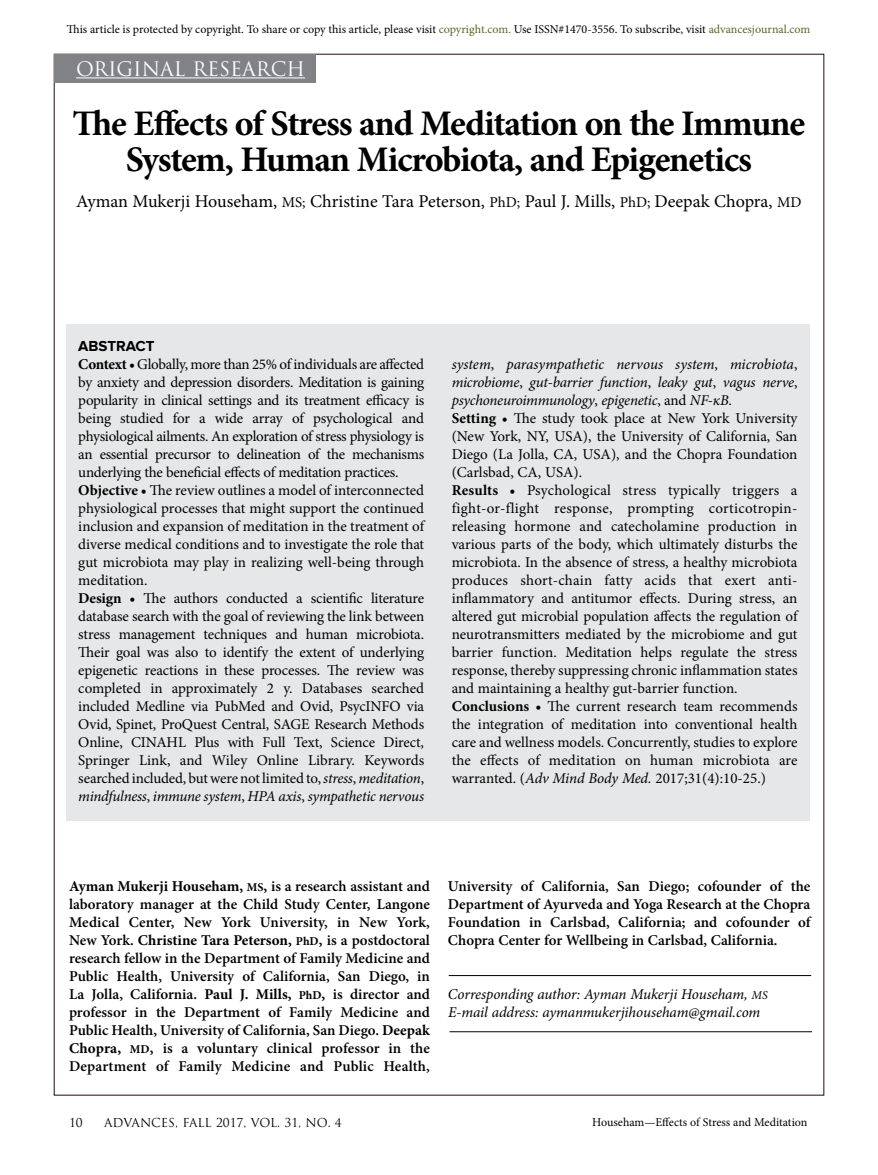
<style>
.page{position:relative;width:878px;height:1175px;background:#fff}
.page>*{position:absolute;margin:0;border:0;box-sizing:border-box;transform-origin:0 0}
.t1{font:700 36px/36px "Minion Pro";letter-spacing:-.03em;color:#000;text-align:center}
.t2{font:19.5px "Trajan Pro";color:#fff}
.t3{font:18px "Minion Pro";letter-spacing:-.005em;color:#000}
.t4{font:15px/18px "Minion Pro";letter-spacing:-.005em;color:#000}
.t5{font:600 15px/18px "Minion Pro";letter-spacing:.005em;color:#000;text-align:justify}
.t6{font:italic 15px/18px "Minion Pro";letter-spacing:-.01em;color:#000}
.t7{font:700 15px "Proxima Nova";color:#000}
.t8{font:12px "Minion Pro";color:#000}
.t9{font:12px "Trajan Pro";color:#000}
.s1{color:#596827}
.s2{font-size:15px}
.s3{font-weight:700}
.s4{font-style:italic}
.s5{font-weight:700;font-size:12px}
.s6{font-size:12px}
</style>
<div class="page">
<div style="left:66px;top:324px;width:743px;height:497px;background:#e6e7e8"></div>
<div style="left:54px;top:54px;width:261px;height:29px;background:#808285"></div>
<hr style="left:76px;top:77px;width:229px;height:1px;background:#fff">
<hr style="left:448px;top:975px;width:363px;height:1px;background:#000">
<hr style="left:449px;top:1031px;width:362px;height:1px;background:#000">
<p class="t8" style="left:67px;top:21px;width:745px">This article is protected by copyright. To share or copy this article, please visit <span class="s1">copyright.com.</span> Use ISSN#1470-3556. To subscribe, visit <span class="s1">advancesjournal.com</span></p>
<h2 class="t2" style="left:76px;top:56px;width:230px">ORIGINAL RESEARCH</h2>
<h1 class="t1" style="left:72px;top:105px;width:734px">The Effects of Stress and Meditation on the Immune<br>System, Human Microbiota, and Epigenetics</h1>
<p class="t3" style="left:76px;top:189px;width:726px">Ayman Mukerji Househam, <span class="s2">MS;</span> Christine Tara Peterson, <span class="s2">PhD;</span> Paul J. Mills, <span class="s2">PhD;</span> Deepak Chopra, <span class="s2">MD</span></p>
<p class="t7" style="left:78px;top:337px;width:78px">ABSTRACT</p>
<p class="t4" style="left:78px;top:355px;width:347px"><span class="s3">Context •</span> Globally, more than 25% of individuals are affected by anxiety and depression disorders. Meditation is gaining popularity in clinical settings and its treatment efficacy is being studied for a wide array of psychological and physiological ailments. An exploration of stress physiology is an essential precursor to delineation of the mechanisms underlying the beneficial effects of meditation practices.<br><span class="s3">Objective •</span> The review outlines a model of interconnected physiological processes that might support the continued inclusion and expansion of meditation in the treatment of diverse medical conditions and to investigate the role that gut microbiota may play in realizing well-being through meditation.<br><span class="s3">Design •</span> The authors conducted a scientific literature database search with the goal of reviewing the link between stress management techniques and human microbiota.<br>Their goal was also to identify the extent of underlying epigenetic reactions in these processes. The review was completed in approximately 2 y. Databases searched included Medline via PubMed and Ovid, PsycINFO via Ovid, Spinet, ProQuest Central, SAGE Research Methods Online, CINAHL Plus with Full Text, Science Direct, Springer Link, and Wiley Online Library. Keywords searched included, but were not limited to, <span class="s4">stress</span>, <span class="s4">meditation</span>, <span class="s4">mindfulness</span>, <span class="s4">immune system</span>, <span class="s4">HPA axis</span>, <span class="s4">sympathetic nervous</span></p>
<p class="t4" style="left:451px;top:355px;width:347px"><span class="s4">system</span>, <span class="s4">parasympathetic nervous system</span>, <span class="s4">microbiota</span>, <span class="s4">microbiome</span>, <span class="s4">gut-barrier function</span>, <span class="s4">leaky gut</span>, <span class="s4">vagus nerve</span>, <span class="s4">psychoneuroimmunology</span>, <span class="s4">epigenetic</span>, and <span class="s4">NF-κB</span>.<br><span class="s3">Setting •</span> The study took place at New York University (New York, NY, USA), the University of California, San Diego (La Jolla, CA, USA), and the Chopra Foundation (Carlsbad, CA, USA).<br><span class="s3">Results •</span> Psychological stress typically triggers a fight-or-flight response, prompting corticotropin&shy;releasing hormone and catecholamine production in various parts of the body, which ultimately disturbs the microbiota. In the absence of stress, a healthy microbiota produces short-chain fatty acids that exert anti&shy;inflammatory and antitumor effects. During stress, an altered gut microbial population affects the regulation of neurotransmitters mediated by the microbiome and gut barrier function. Meditation helps regulate the stress response, thereby suppressing chronic inflammation states and maintaining a healthy gut-barrier function.<br><span class="s3">Conclusions •</span> The current research team recommends the integration of meditation into conventional health care and wellness models. Concurrently, studies to explore the effects of meditation on human microbiota are warranted. (<span class="s4">Adv Mind Body Med.</span> 2017;31(4):10-25.)</p>
<p class="t5" style="left:69px;top:877px;width:362px"><span class="s3">Ayman Mukerji Househam,</span> <span class="s5">MS</span><span class="s3">,</span> is a research assistant and laboratory manager at the Child Study Center, Langone Medical Center, New York University, in New York, New York. <span class="s3">Christine Tara Peterson,</span> <span class="s5">PhD</span><span class="s3">,</span> is a postdoctoral research fellow in the Department of Family Medicine and Public Health, University of California, San Diego, in La Jolla, California. <span class="s3">Paul J. Mills,</span> <span class="s5">PhD</span><span class="s3">,</span> is director and professor in the Department of Family Medicine and Public Health, University of California, San Diego. <span class="s3">Deepak Chopra,</span> <span class="s5">MD</span><span class="s3">,</span> is a voluntary clinical professor in the Department of Family Medicine and Public Health,</p>
<p class="t5" style="left:448px;top:877px;width:364px">University of California, San Diego; cofounder of the Department of Ayurveda and Yoga Research at the Chopra Foundation in Carlsbad, California; and cofounder of Chopra Center for Wellbeing in Carlsbad, California.</p>
<p class="t6" style="left:448px;top:985px;width:321px">Corresponding author: Ayman Mukerji Househam, <span class="s6">MS<br></span>E-mail address: aymanmukerjihouseham@gmail.com</p>
<p class="t9" style="left:69px;top:1114px;width:15px">10</p>
<p class="t9" style="left:104px;top:1114px;width:239px">ADVANCES, FALL 2017, VOL. 31, NO. 4</p>
<p class="t8" style="left:592px;top:1114px;width:217px">Househam—Effects of Stress and Meditation</p>
</div>
